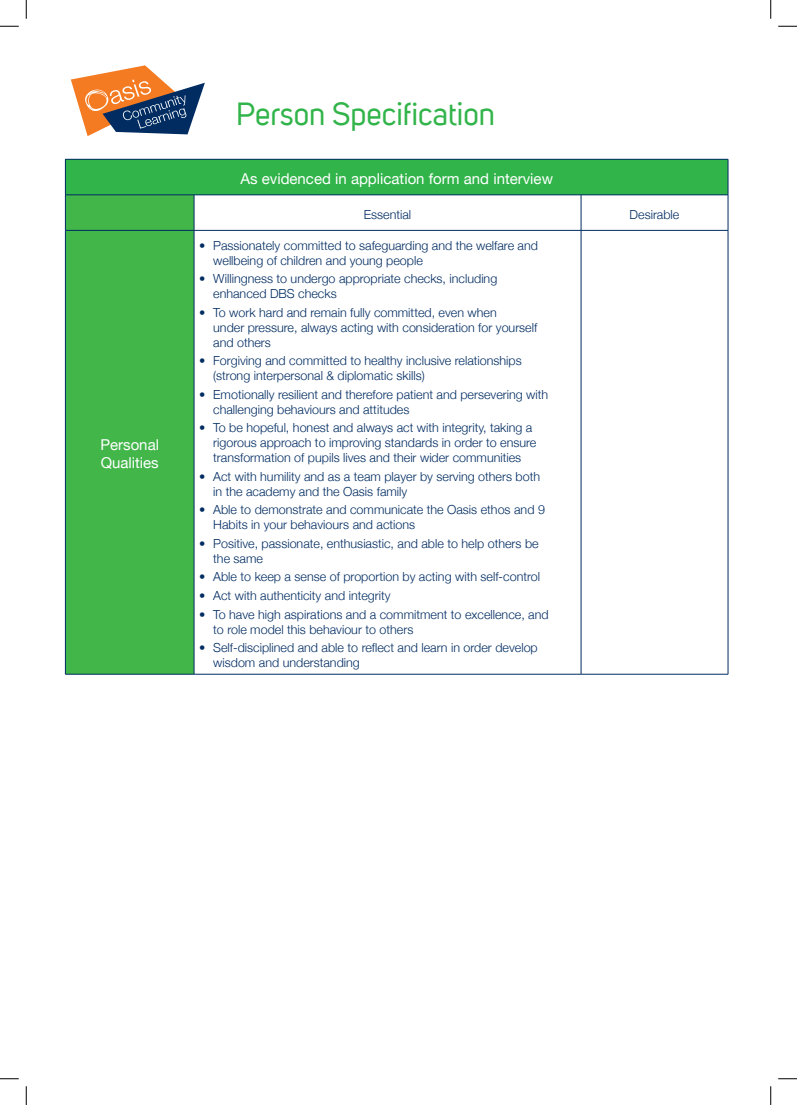
<style>
.page{position:relative;width:797px;height:1105px;background:#fff}
.page>*{position:absolute;margin:0;border:0;box-sizing:border-box;transform-origin:0 0}
.t1{font:31.25px "Uni Sans";color:#31b44a}
.t2{font:15px/18px "Helvetica Neue";color:#fff}
.t3{font:300 12.5px/15px "Helvetica Neue";color:#002c62}
</style>
<div class="page">
<svg style="left:70px;top:65px;width:135px;height:71px"></svg>
<div style="left:65px;top:159px;width:663px;height:36px;background:#31b44a"></div>
<div style="left:66px;top:196px;width:128px;height:478px;background:#42b649"></div>
<hr style="left:65px;top:159px;width:129px;height:1px;background:#002c62">
<hr style="left:65px;top:159px;width:1px;height:36px;background:#002c62">
<hr style="left:194px;top:159px;width:387px;height:1px;background:#002c62">
<hr style="left:581px;top:159px;width:147px;height:1px;background:#002c62">
<hr style="left:727px;top:159px;width:1px;height:36px;background:#002c62">
<hr style="left:65px;top:195px;width:129px;height:1px;background:#002c62">
<hr style="left:65px;top:195px;width:1px;height:35px;background:#002c62">
<hr style="left:194px;top:195px;width:387px;height:1px;background:#002c62">
<hr style="left:581px;top:195px;width:147px;height:1px;background:#002c62">
<hr style="left:581px;top:195px;width:1px;height:35px;background:#002c62">
<hr style="left:727px;top:195px;width:1px;height:35px;background:#002c62">
<hr style="left:65px;top:230px;width:129px;height:1px;background:#002c62">
<hr style="left:65px;top:231px;width:1px;height:443px;background:#002c62">
<hr style="left:194px;top:230px;width:387px;height:1px;background:#002c62">
<hr style="left:581px;top:230px;width:147px;height:1px;background:#002c62">
<hr style="left:581px;top:231px;width:1px;height:443px;background:#002c62">
<hr style="left:727px;top:231px;width:1px;height:443px;background:#002c62">
<hr style="left:65px;top:674px;width:129px;height:1px;background:#002c62">
<hr style="left:194px;top:674px;width:387px;height:1px;background:#002c62">
<hr style="left:581px;top:674px;width:147px;height:1px;background:#002c62">
<hr style="left:194px;top:195px;width:1px;height:35px;background:#002c62">
<hr style="left:194px;top:231px;width:1px;height:443px;background:#002c62">
<svg style="left:0;top:25px;width:19px;height:2px"></svg>
<svg style="left:778px;top:25px;width:19px;height:2px"></svg>
<svg style="left:0;top:1078px;width:19px;height:1px"></svg>
<svg style="left:778px;top:1078px;width:19px;height:1px"></svg>
<svg style="left:25px;top:0;width:2px;height:19px"></svg>
<svg style="left:25px;top:1086px;width:2px;height:19px"></svg>
<svg style="left:770px;top:0;width:1px;height:19px"></svg>
<svg style="left:770px;top:1086px;width:1px;height:19px"></svg>
<p class="t2" style="left:100px;top:437px;width:60px">Personal<br>Qualities</p>
<h1 class="t1" style="left:236px;top:96px;width:260px">Person Specification</h1>
<p class="t2" style="left:240px;top:171px;width:314px">As evidenced in application form and interview</p>
<p class="t3" style="left:364px;top:206px;width:49px">Essential</p>
<p class="t3" style="left:629px;top:206px;width:51px">Desirable</p>
<p class="t3" style="left:213px;top:237px;width:326px;text-indent:-14px">• Passionately committed to safeguarding and the welfare and wellbeing of children and young people</p>
<p class="t3" style="left:213px;top:270px;width:285px;text-indent:-14px">• Willingness to undergo appropriate checks, including enhanced DBS checks</p>
<p class="t3" style="left:213px;top:304px;width:325px;text-indent:-14px">• To work hard and remain fully committed, even when<br>under pressure, always acting with consideration for yourself and others</p>
<p class="t3" style="left:213px;top:352px;width:310px;text-indent:-14px">• Forgiving and committed to healthy inclusive relationships (strong interpersonal &amp; diplomatic skills)</p>
<p class="t3" style="left:213px;top:386px;width:336px;text-indent:-14px">• Emotionally resilient and therefore patient and persevering with challenging behaviours and attitudes</p>
<p class="t3" style="left:213px;top:419px;width:325px;text-indent:-14px">• To be hopeful, honest and always act with integrity, taking a rigorous approach to improving standards in order to ensure transformation of pupils lives and their wider communities</p>
<p class="t3" style="left:213px;top:468px;width:328px;text-indent:-14px">• Act with humility and as a team player by serving others both in the academy and the Oasis family</p>
<p class="t3" style="left:213px;top:501px;width:333px;text-indent:-14px">• Able to demonstrate and communicate the Oasis ethos and 9<br>Habits in your behaviours and actions</p>
<p class="t3" style="left:213px;top:535px;width:327px;text-indent:-14px">• Positive, passionate, enthusiastic, and able to help others be the same</p>
<p class="t3" style="left:199px;top:569px;width:342px">• Able to keep a sense of proportion by acting with self-control</p>
<p class="t3" style="left:199px;top:587px;width:193px">• Act with authenticity and integrity</p>
<p class="t3" style="left:213px;top:606px;width:337px;text-indent:-14px">• To have high aspirations and a commitment to excellence, and to role model this behaviour to others</p>
<p class="t3" style="left:213px;top:639px;width:326px;text-indent:-14px">• Self-disciplined and able to reflect and learn in order develop wisdom and understanding</p>
</div>
